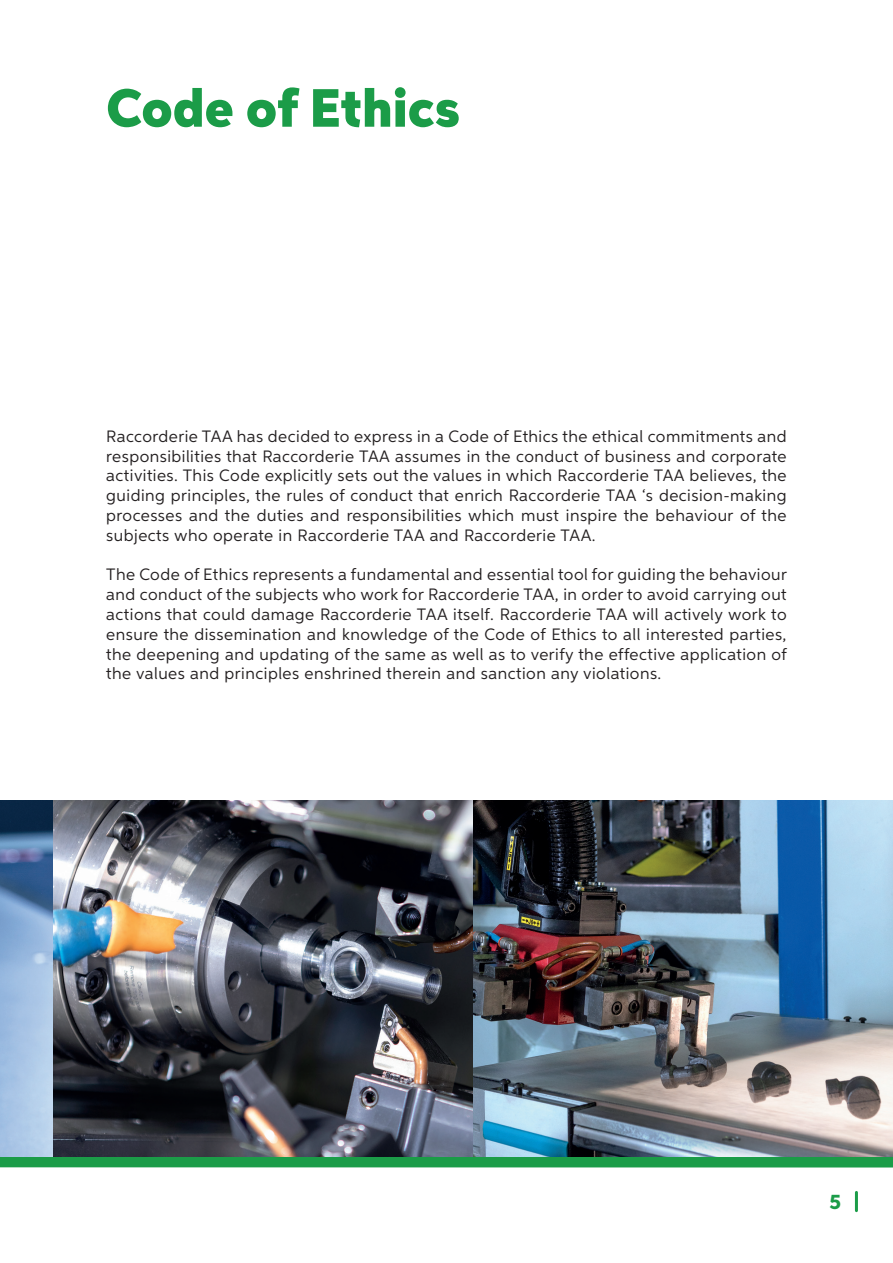
<style>
.page{position:relative;width:893px;height:1263px;background:#fff}
.page>*{position:absolute;margin:0;border:0;box-sizing:border-box;transform-origin:0 0}
.t1{font:900 54px "Neutro";color:#1b9c48}
.t2{font:800 21px "Neutro";color:#1b9c48}
.t3{font:16.5px/19.8px "Neutro";letter-spacing:.03em;color:#231f20;text-align:justify}
</style>
<div class="page">
<hr style="left:855px;top:1192px;width:3px;height:19px;background:#1b9c48">
<div style="left:0;top:811px;width:893px;height:356px;background:#1b9c48"></div>
<img style="left:0;top:800px;width:53px;height:356px">
<img style="left:53px;top:800px;width:420px;height:356px">
<img style="left:473px;top:800px;width:420px;height:357px">
<p class="t1" style="left:106px;top:75px;width:355px">Code of Ethics</p>
<p class="t3" style="left:106px;top:426px;width:682px">Raccorderie TAA has decided to express in a Code of Ethics the ethical commitments and responsibilities that Raccorderie TAA assumes in the conduct of business and corporate activities. This Code explicitly sets out the values in which Raccorderie TAA believes, the guiding principles, the rules of conduct that enrich Raccorderie TAA ‘s decision-making processes and the duties and responsibilities which must inspire the behaviour of the subjects who operate in Raccorderie TAA and Raccorderie TAA.</p>
<p class="t3" style="left:106px;top:564px;width:682px">The Code of Ethics represents a fundamental and essential tool for guiding the behaviour and conduct of the subjects who work for Raccorderie TAA, in order to avoid carrying out actions that could damage Raccorderie TAA itself. Raccorderie TAA will actively work to ensure the dissemination and knowledge of the Code of Ethics to all interested parties, the deepening and updating of the same as well as to verify the effective application of the values and principles enshrined therein and sanction any violations.</p>
<p class="t2" style="left:829px;top:1188px;width:13px">5</p>
</div>
